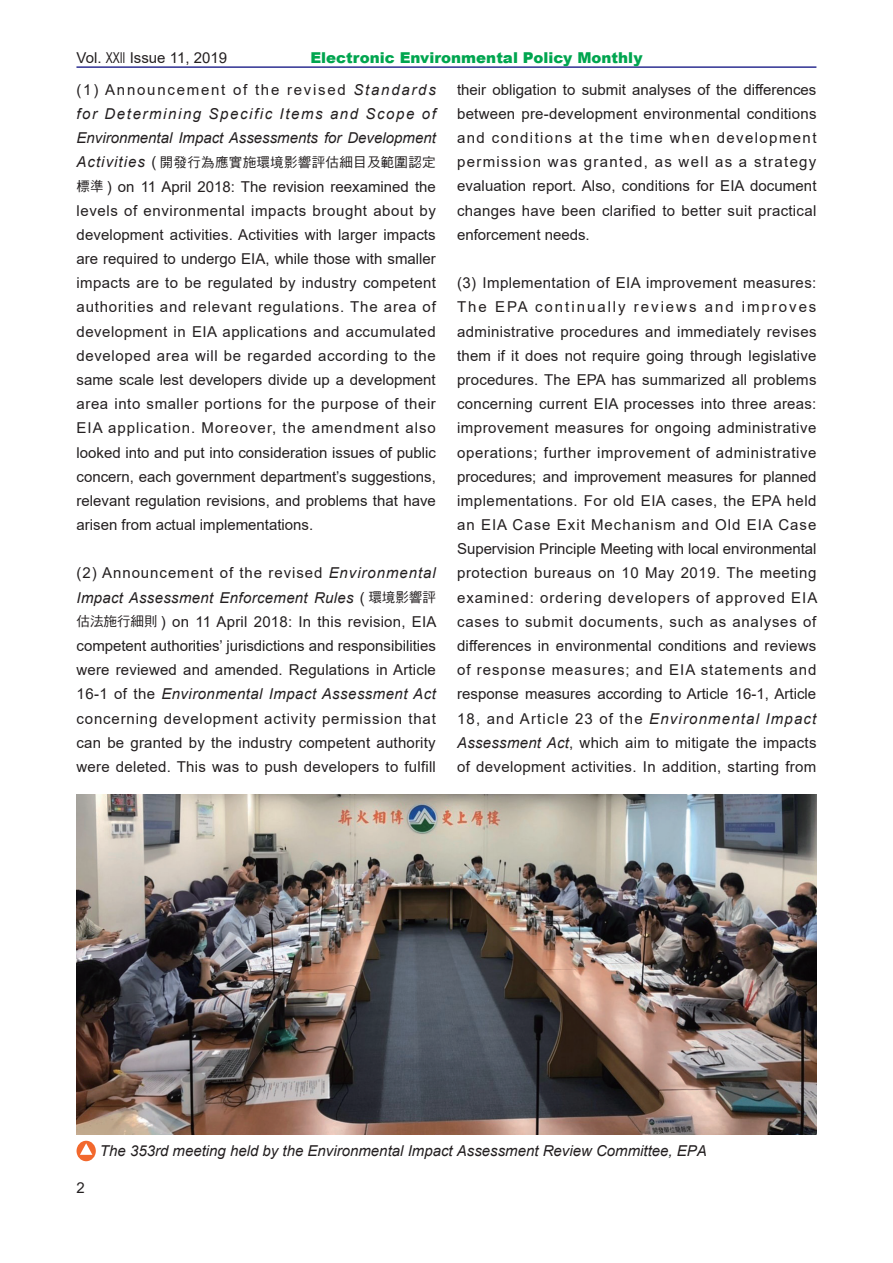
<style>
.page{position:relative;width:893px;height:1263px;background:#fff}
.page>*{position:absolute;margin:0;border:0;box-sizing:border-box;transform-origin:0 0}
.t1{font:15px/24.2px "Arial";letter-spacing:.015em;color:#231f20;text-align:justify}
.t2{font:italic 15px/24.2px "Arial";color:#231f20;text-align:justify}
.t3{font:900 15px "Arial";color:#00a54f}
.t4{font:13.5px "DF Hei Std W5";letter-spacing:.025em;color:#231f20}
.s1{font-style:normal}
.s2{font-family:"Arial";font-style:italic;font-size:15px}
.s3{font-family:"Arial";font-size:15px}
.s4{font-family:"DF Hei Std W5";font-size:13.5px}
.s5{font-style:italic}
</style>
<div class="page">
<hr style="left:76px;top:66px;width:740px;height:2px;background:#2e3092">
<img style="left:76px;top:794px;width:740px;height:340px">
<div style="left:77px;top:1141px;width:19px;height:20px;background:#f2682d;border-radius:50%"></div>
<svg style="left:80px;top:1143px;width:12px;height:12px"></svg>
<p class="t1" style="left:77px;top:46px;width:152px">Vol. XXII Issue 11, 2019</p>
<p class="t3" style="left:310px;top:47px;width:334px">Electronic Environmental Policy Monthly</p>
<p class="t2" style="left:77px;top:78px;width:361px"><span class="s1">(1) Announcement of the revised</span> Standards for Determining Specific Items and Scope of Environmental Impact Assessments for Development</p>
<p class="t4" style="left:77px;top:155px;width:361px"><span class="s2">Activities</span> <span class="s3">(</span> 開發行為應實施環境影響評估細目及範圍認定</p>
<p class="t1" style="left:77px;top:174px;width:361px"><span class="s4">標準</span> ) on 11 April 2018: The revision reexamined the levels of environmental impacts brought about by development activities. Activities with larger impacts are required to undergo EIA, while those with smaller impacts are to be regulated by industry competent authorities and relevant regulations. The area of development in EIA applications and accumulated developed area will be regarded according to the same scale lest developers divide up a development area into smaller portions for the purpose of their EIA application. Moreover, the amendment also looked into and put into consideration issues of public concern, each government department’s suggestions, relevant regulation revisions, and problems that have arisen from actual implementations.</p>
<p class="t1" style="left:77px;top:561px;width:361px">(2) Announcement of the revised <span class="s5">Environmental Impact Assessment Enforcement Rules</span> ( <span class="s4">環境影響評估法施行細則</span> ) on 11 April 2018: In this revision, EIA competent authorities’ jurisdictions and responsibilities were reviewed and amended. Regulations in Article 16-1 of the <span class="s5">Environmental Impact Assessment Act </span>concerning development activity permission that can be granted by the industry competent authority were deleted. This was to push developers to fulfill</p>
<p class="t1" style="left:457px;top:77px;width:361px">their obligation to submit analyses of the differences between pre-development environmental conditions and conditions at the time when development permission was granted, as well as a strategy evaluation report. Also, conditions for EIA document changes have been clarified to better suit practical enforcement needs.</p>
<p class="t1" style="left:457px;top:271px;width:362px">(3) Implementation of EIA improvement measures:<br>The EPA continually reviews and improves administrative procedures and immediately revises them if it does not require going through legislative procedures. The EPA has summarized all problems concerning current EIA processes into three areas: improvement measures for ongoing administrative operations; further improvement of administrative procedures; and improvement measures for planned implementations. For old EIA cases, the EPA held an EIA Case Exit Mechanism and Old EIA Case Supervision Principle Meeting with local environmental protection bureaus on 10 May 2019. The meeting examined: ordering developers of approved EIA cases to submit documents, such as analyses of differences in environmental conditions and reviews of response measures; and EIA statements and response measures according to Article 16-1, Article 18, and Article 23 of the <span class="s5">Environmental Impact Assessment Act</span>, which aim to mitigate the impacts of development activities. In addition, starting from</p>
<p class="t1" style="left:77px;top:1175px;width:10px">2</p>
<p class="t2" style="left:100px;top:1139px;width:608px">The 353rd meeting held by the Environmental Impact Assessment Review Committee, EPA</p>
</div>
